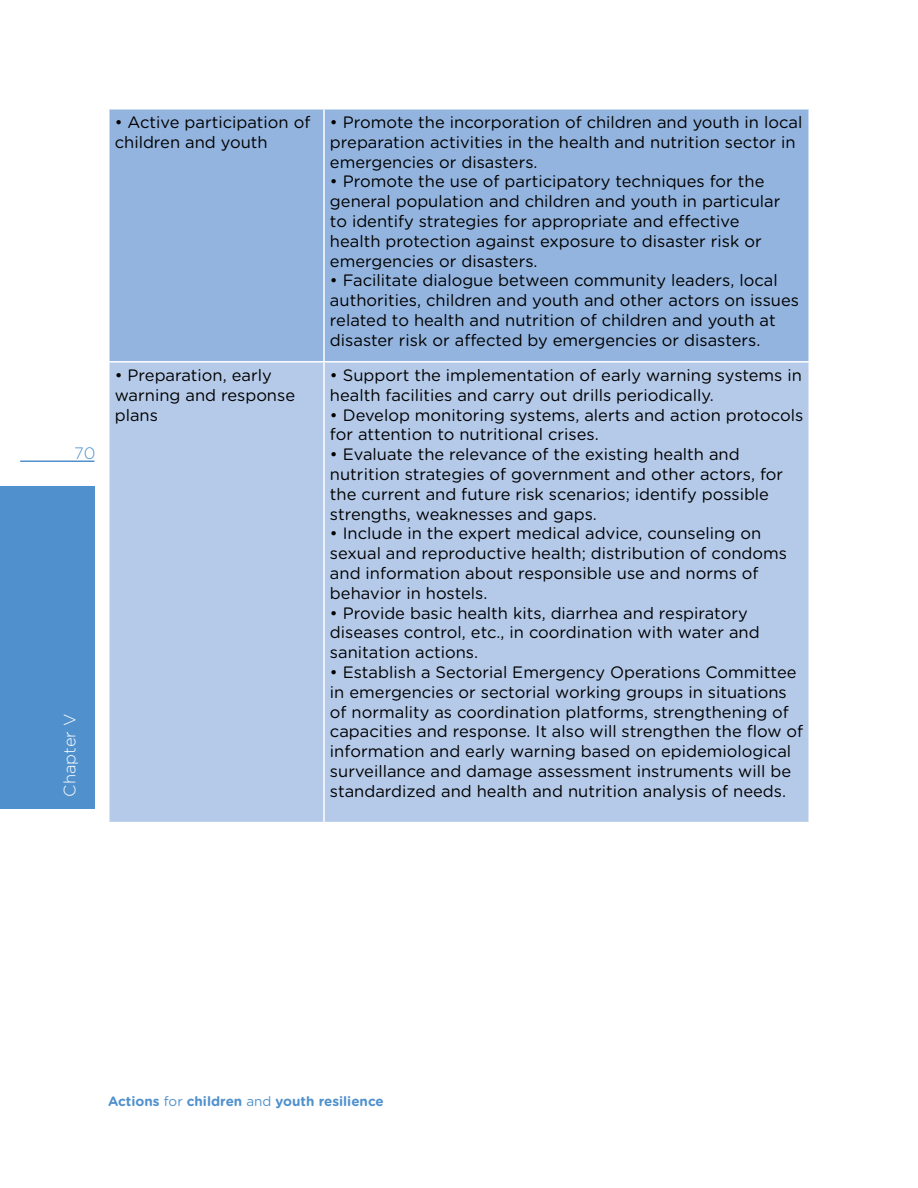
<style>
.page{position:relative;width:918px;height:1188px;background:#fff}
.page>*{position:absolute;margin:0;border:0;box-sizing:border-box;transform-origin:0 0}
.t1{font:16.5px/19.8px "Gotham Rounded";color:#000}
.t2{font:300 16.5px "Gotham Rounded";color:#fff}
.t3{font:300 16.5px "Gotham Rounded";color:#5091cd}
.t4{font:700 13.5px "Gotham Rounded";color:#5091cd}
.s1{font-weight:400}
</style>
<div class="page">
<div style="left:0;top:487px;width:95px;height:322px;background:#5091cd"></div>
<hr style="left:20px;top:460px;width:74px;height:2px;background:#5091cd">
<div style="left:110px;top:110px;width:698px;height:251px;background:#93b4df"></div>
<div style="left:110px;top:363px;width:698px;height:459px;background:#b5cae9"></div>
<hr style="left:323px;top:110px;width:2px;height:251px;background:#fff">
<hr style="left:323px;top:363px;width:2px;height:459px;background:#fff">
<p class="t3" style="left:74px;top:442px;width:23px">70</p>
<p class="t2" style="left:59px;top:796px;width:84px;rotate:-90deg">Chapter V</p>
<p class="t1" style="left:115px;top:111px;width:197px">• Active participation of children and youth</p>
<p class="t1" style="left:330px;top:111px;width:474px">• Promote the incorporation of children and youth in local preparation activities in the health and nutrition sector in emergencies or disasters.</p>
<p class="t1" style="left:330px;top:171px;width:452px">• Promote the use of participatory techniques for the general population and children and youth in particular to identify strategies for appropriate and effective health protection against exposure to disaster risk or emergencies or disasters.</p>
<p class="t1" style="left:330px;top:270px;width:471px">• Facilitate dialogue between community leaders, local authorities, children and youth and other actors on issues related to health and nutrition of children and youth at disaster risk or affected by emergencies or disasters.</p>
<p class="t1" style="left:115px;top:365px;width:182px">• Preparation, early warning and response plans</p>
<p class="t1" style="left:330px;top:365px;width:473px">• Support the implementation of early warning systems in health facilities and carry out drills periodically.</p>
<p class="t1" style="left:330px;top:404px;width:475px">• Develop monitoring systems, alerts and action protocols for attention to nutritional crises.</p>
<p class="t1" style="left:330px;top:444px;width:455px">• Evaluate the relevance of the existing health and nutrition strategies of government and other actors, for the current and future risk scenarios; identify possible strengths, weaknesses and gaps.</p>
<p class="t1" style="left:330px;top:523px;width:459px">• Include in the expert medical advice, counseling on sexual and reproductive health; distribution of condoms and information about responsible use and norms of behavior in hostels.</p>
<p class="t1" style="left:330px;top:602px;width:431px">• Provide basic health kits, diarrhea and respiratory diseases control, etc., in coordination with water and sanitation actions.</p>
<p class="t1" style="left:330px;top:662px;width:475px">• Establish a Sectorial Emergency Operations Committee in emergencies or sectorial working groups in situations of normality as coordination platforms, strengthening of capacities and response. It also will strengthen the flow of information and early warning based on epidemiological surveillance and damage assessment instruments will be standardized and health and nutrition analysis of needs.</p>
<p class="t4" style="left:108px;top:1091px;width:277px">Actions <span class="s1">for</span> children <span class="s1">and</span> youth resilience</p>
</div>
